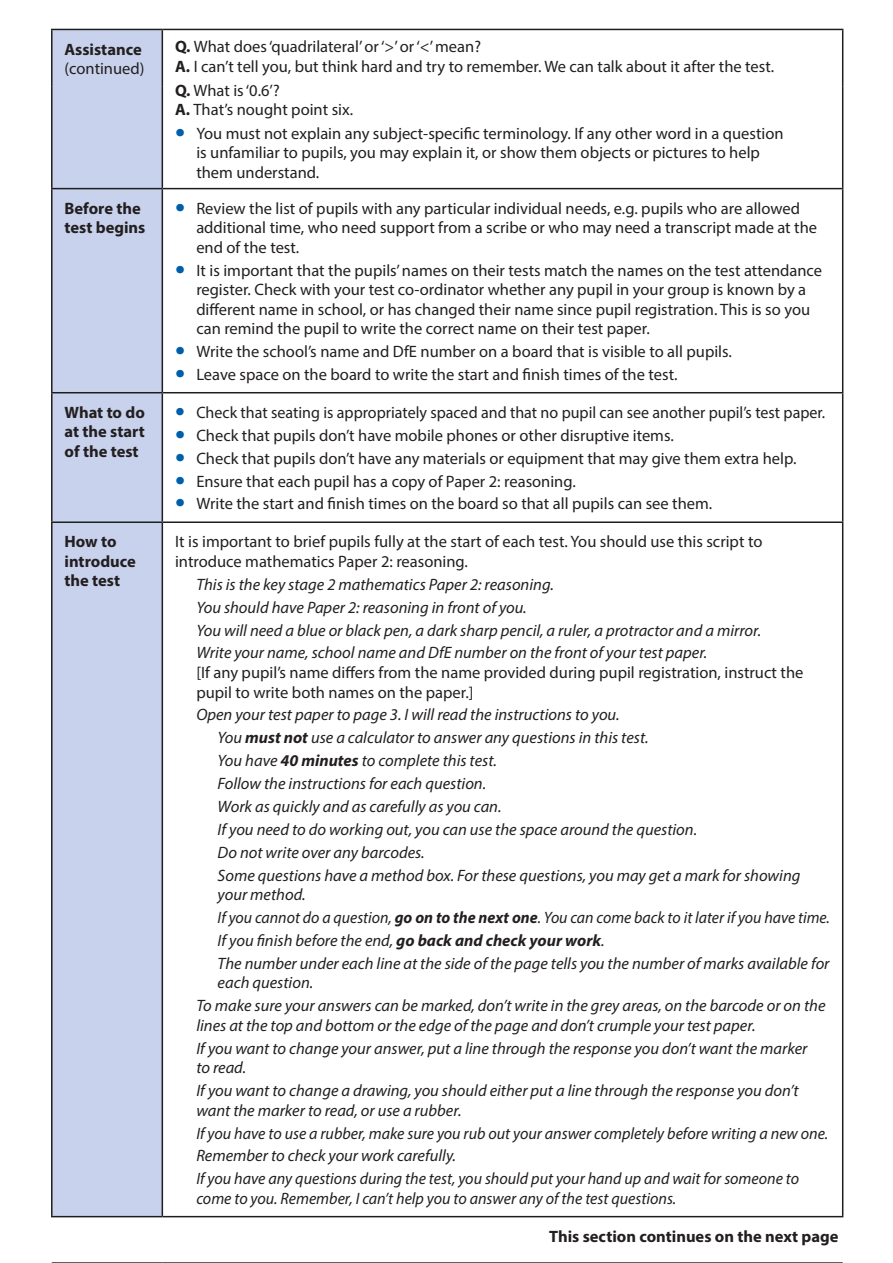
<style>
.page{position:relative;width:893px;height:1263px;background:#fff}
.page>*{position:absolute;margin:0;border:0;box-sizing:border-box;transform-origin:0 0}
.Table_body_LEFT{font:16.5px/19.5px "Myriad Pro";color:#231f20}
.Table_body_LEFT-2{font:italic 16.5px/19.5px "Myriad Pro";color:#231f20}
.Table_body_LEFT-3{font:700 16.5px/19.5px "Myriad Pro";color:#231f20}
.Table_body_LEFT-4{font:italic 16.5px "Myriad Pro";color:#231f20;scale:.96 1}
.s1{font-weight:700}
.s2{font-size:36px;color:#005faa}
.s3{font-style:italic}
</style>
<div class="page">
<div style="left:53px;top:30px;width:109px;height:1186px;background:#c8d2ec"></div>
<svg style="left:52px;top:1217px;width:791px;height:1px"></svg>
<hr style="left:51px;top:29px;width:111px;height:1px;background:#1d1e1f">
<hr style="left:51px;top:30px;width:2px;height:57px;background:#1d1e1f">
<hr style="left:162px;top:29px;width:681px;height:1px;background:#1d1e1f">
<hr style="left:162px;top:30px;width:1px;height:57px;background:#1d1e1f">
<hr style="left:842px;top:30px;width:1px;height:57px;background:#1d1e1f">
<hr style="left:51px;top:87px;width:2px;height:101px;background:#1d1e1f">
<hr style="left:162px;top:87px;width:1px;height:101px;background:#1d1e1f">
<hr style="left:842px;top:87px;width:1px;height:101px;background:#1d1e1f">
<hr style="left:51px;top:188px;width:111px;height:1px;background:#1d1e1f">
<hr style="left:51px;top:189px;width:2px;height:203px;background:#1d1e1f">
<hr style="left:162px;top:188px;width:681px;height:1px;background:#1d1e1f">
<hr style="left:162px;top:189px;width:1px;height:203px;background:#1d1e1f">
<hr style="left:842px;top:189px;width:1px;height:203px;background:#1d1e1f">
<hr style="left:51px;top:392px;width:111px;height:1px;background:#1d1e1f">
<hr style="left:51px;top:393px;width:2px;height:128px;background:#1d1e1f">
<hr style="left:162px;top:392px;width:681px;height:1px;background:#1d1e1f">
<hr style="left:162px;top:393px;width:1px;height:128px;background:#1d1e1f">
<hr style="left:842px;top:393px;width:1px;height:128px;background:#1d1e1f">
<hr style="left:51px;top:521px;width:111px;height:2px;background:#1d1e1f">
<hr style="left:51px;top:523px;width:2px;height:693px;background:#1d1e1f">
<hr style="left:162px;top:521px;width:681px;height:2px;background:#1d1e1f">
<hr style="left:162px;top:523px;width:1px;height:693px;background:#1d1e1f">
<hr style="left:842px;top:523px;width:1px;height:693px;background:#1d1e1f">
<hr style="left:51px;top:1216px;width:111px;height:1px;background:#1d1e1f">
<hr style="left:162px;top:1216px;width:681px;height:1px;background:#1d1e1f">
<hr style="left:52px;top:1262px;width:110px;height:1px;background:#1d1e1f">
<hr style="left:162px;top:1262px;width:681px;height:1px;background:#1d1e1f">
<p class="Table_body_LEFT" style="left:65px;top:39px;width:81px"><span class="s1">Assistance </span>(continued)</p>
<p class="Table_body_LEFT" style="left:175px;top:37px;width:601px"><span class="s1">Q.</span> What does ‘quadrilateral’ or ‘&gt;’ or ‘&lt;’ mean?<br><span class="s1">A.</span> I can’t tell you, but think hard and try to remember. We can talk about it after the test.</p>
<p class="Table_body_LEFT" style="left:175px;top:80px;width:180px"><span class="s1">Q.</span> What is ‘0.6’?<br><span class="s1">A.</span> That’s nought point six.</p>
<p class="Table_body_LEFT" style="left:196px;top:123px;width:589px;text-indent:-21px"><span class="s2">•</span> You must not explain any subject-specific terminology. If any other word in a question is unfamiliar to pupils, you may explain it, or show them objects or pictures to help them understand.</p>
<p class="Table_body_LEFT-3" style="left:65px;top:198px;width:82px">Before the test begins</p>
<p class="Table_body_LEFT" style="left:196px;top:198px;width:622px;text-indent:-21px"><span class="s2">•</span> Review the list of pupils with any particular individual needs, e.g. pupils who are allowed additional time, who need support from a scribe or who may need a transcript made at the end of the test.</p>
<p class="Table_body_LEFT" style="left:196px;top:260px;width:627px;text-indent:-21px"><span class="s2">•</span> It is important that the pupils’ names on their tests match the names on the test attendance register. Check with your test co-ordinator whether any pupil in your group is known by a different name in school, or has changed their name since pupil registration. This is so you can remind the pupil to write the correct name on their test paper.</p>
<p class="Table_body_LEFT" style="left:175px;top:341px;width:558px"><span class="s2">•</span> Write the school’s name and DfE number on a board that is visible to all pupils.</p>
<p class="Table_body_LEFT" style="left:175px;top:364px;width:504px"><span class="s2">•</span> Leave space on the board to write the start and finish times of the test.</p>
<p class="Table_body_LEFT-3" style="left:65px;top:402px;width:82px;text-align:justify">What to do at the start of the test</p>
<p class="Table_body_LEFT" style="left:175px;top:402px;width:652px"><span class="s2">•</span> Check that seating is appropriately spaced and that no pupil can see another pupil’s test paper.</p>
<p class="Table_body_LEFT" style="left:175px;top:425px;width:500px"><span class="s2">•</span> Check that pupils don’t have mobile phones or other disruptive items.</p>
<p class="Table_body_LEFT" style="left:175px;top:448px;width:623px"><span class="s2">•</span> Check that pupils don’t have any materials or equipment that may give them extra help.</p>
<p class="Table_body_LEFT" style="left:175px;top:471px;width:402px"><span class="s2">•</span> Ensure that each pupil has a copy of Paper 2: reasoning.</p>
<p class="Table_body_LEFT" style="left:175px;top:494px;width:539px"><span class="s2">•</span> Write the start and finish times on the board so that all pupils can see them.</p>
<p class="Table_body_LEFT-3" style="left:65px;top:531px;width:73px">How to introduce the test</p>
<p class="Table_body_LEFT" style="left:175px;top:532px;width:589px">It is important to brief pupils fully at the start of each test. You should use this script to introduce mathematics Paper 2: reasoning.</p>
<p class="Table_body_LEFT-2" style="left:196px;top:574px;width:359px">This is the key stage 2 mathematics Paper 2: reasoning.</p>
<p class="Table_body_LEFT-2" style="left:196px;top:597px;width:332px">You should have Paper 2: reasoning in front of you.</p>
<p class="Table_body_LEFT-2" style="left:196px;top:620px;width:566px">You will need a blue or black pen, a dark sharp pencil, a ruler, a protractor and a mirror.</p>
<p class="Table_body_LEFT" style="left:196px;top:643px;width:609px"><span class="s3">Write your name, school name and DfE number on the front of your test paper.<br></span>[If any pupil’s name differs from the name provided during pupil registration, instruct the pupil to write both names on the paper.]</p>
<p class="Table_body_LEFT-2" style="left:196px;top:705px;width:425px">Open your test paper to page 3. I will read the instructions to you.</p>
<p class="Table_body_LEFT-2" style="left:218px;top:728px;width:433px">You <span class="s1">must not</span> use a calculator to answer any questions in this test.</p>
<p class="Table_body_LEFT-2" style="left:218px;top:751px;width:281px">You have <span class="s1">40 minutes</span> to complete this test.</p>
<p class="Table_body_LEFT-2" style="left:218px;top:773px;width:270px">Follow the instructions for each question.</p>
<p class="Table_body_LEFT-2" style="left:218px;top:796px;width:285px">Work as quickly and as carefully as you can.</p>
<p class="Table_body_LEFT-2" style="left:218px;top:819px;width:481px">If you need to do working out, you can use the space around the question.</p>
<p class="Table_body_LEFT-2" style="left:218px;top:842px;width:209px">Do not write over any barcodes.</p>
<p class="Table_body_LEFT-2" style="left:218px;top:865px;width:584px">Some questions have a method box. For these questions, you may get a mark for showing your method.</p>
<p class="Table_body_LEFT-4" style="left:218px;top:907px;width:639px">If you cannot do a question, <span class="s1">go on to the next one</span>. You can come back to it later if you have time.</p>
<p class="Table_body_LEFT-2" style="left:218px;top:930px;width:389px">If you finish before the end, <span class="s1">go back and check your work</span>.</p>
<p class="Table_body_LEFT-2" style="left:218px;top:953px;width:613px">The number under each line at the side of the page tells you the number of marks available for each question.</p>
<p class="Table_body_LEFT-2" style="left:196px;top:996px;width:631px">To make sure your answers can be marked, don’t write in the grey areas, on the barcode or on the lines at the top and bottom or the edge of the page and don’t crumple your test paper.</p>
<p class="Table_body_LEFT-2" style="left:196px;top:1038px;width:613px">If you want to change your answer, put a line through the response you don’t want the marker to read.</p>
<p class="Table_body_LEFT-2" style="left:196px;top:1080px;width:604px">If you want to change a drawing, you should either put a line through the response you don’t want the marker to read, or use a rubber.</p>
<p class="Table_body_LEFT-2" style="left:196px;top:1123px;width:633px">If you have to use a rubber, make sure you rub out your answer completely before writing a new one.</p>
<p class="Table_body_LEFT-2" style="left:196px;top:1146px;width:261px">Remember to check your work carefully.</p>
<p class="Table_body_LEFT-2" style="left:196px;top:1169px;width:604px">If you have any questions during the test, you should put your hand up and wait for someone to come to you. Remember, I can’t help you to answer any of the test questions.</p>
<p class="Table_body_LEFT-3" style="left:549px;top:1226px;width:291px">This section continues on the next page</p>
</div>
